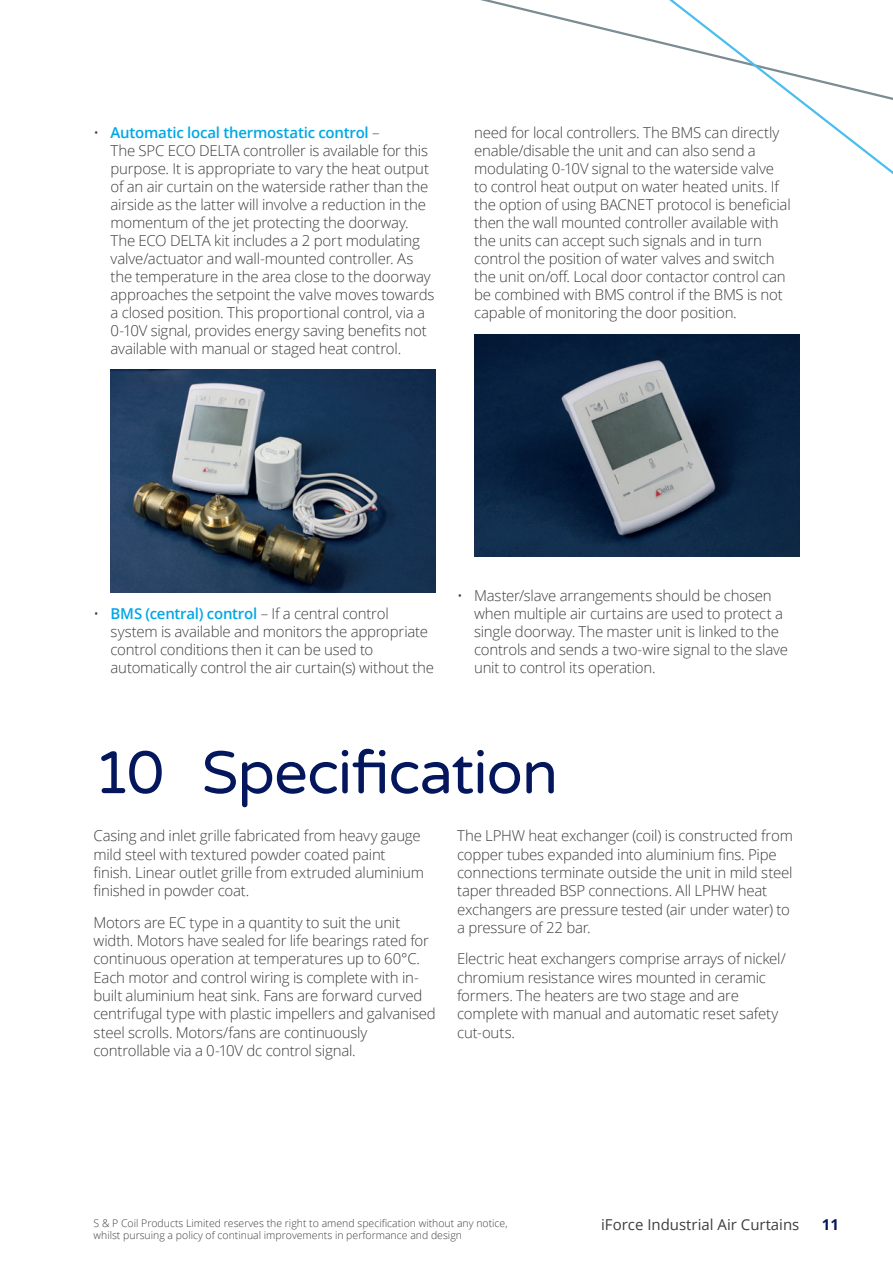
<style>
.page{position:relative;width:893px;height:1263px;background:#fff}
.page>*{position:absolute;margin:0;border:0;box-sizing:border-box;transform-origin:0 0}
.t1{font:60px "Varela Round";letter-spacing:-.02em;color:#04175c}
.t2{font:300 15px/18px "Open Sans";letter-spacing:-.015em;color:#3e3e3f}
.t3{font:15px "Open Sans";color:#3e3e3f}
.t4{font:700 15px "Open Sans";color:#04175c}
.t5{font:300 10.5px "Open Sans";color:#3e3e3f}
.s1{font-weight:600;color:#00a7e5}
</style>
<div class="page">
<svg style="left:567px;top:0;width:326px;height:174px"></svg>
<img style="left:111px;top:370px;width:325px;height:222px">
<img style="left:474px;top:334px;width:325px;height:222px">
<p class="t2" style="left:111px;top:123px;width:325px;text-indent:-17px">• <span class="s1">Automatic local thermostatic control</span> –<br>The SPC ECO DELTA controller is available for this purpose. It is appropriate to vary the heat output of an air curtain on the waterside rather than the airside as the latter will involve a reduction in the momentum of the jet protecting the doorway.<br>The ECO DELTA kit includes a 2 port modulating valve/actuator and wall-mounted controller. As the temperature in the area close to the doorway approaches the setpoint the valve moves towards a closed position. This proportional control, via a 0-10V signal, provides energy saving benefits not available with manual or staged heat control.</p>
<p class="t2" style="left:474px;top:123px;width:318px">need for local controllers. The BMS can directly enable/disable the unit and can also send a modulating 0-10V signal to the waterside valve to control heat output on water heated units. If the option of using BACNET protocol is beneficial then the wall mounted controller available with the units can accept such signals and in turn control the position of water valves and switch the unit on/off. Local door contactor control can be combined with BMS control if the BMS is not capable of monitoring the door position.</p>
<p class="t2" style="left:111px;top:604px;width:325px;text-indent:-17px">• <span class="s1">BMS (central) control</span> – If a central control system is available and monitors the appropriate control conditions then it can be used to automatically control the air curtain(s) without the</p>
<p class="t2" style="left:474px;top:586px;width:315px;text-indent:-17px">• Master/slave arrangements should be chosen when multiple air curtains are used to protect a single doorway. The master unit is linked to the controls and sends a two-wire signal to the slave unit to control its operation.</p>
<h1 class="t1" style="left:94px;top:732px;width:466px">10 Specification</h1>
<p class="t2" style="left:94px;top:826px;width:332px">Casing and inlet grille fabricated from heavy gauge mild steel with textured powder coated paint finish. Linear outlet grille from extruded aluminium finished in powder coat.</p>
<p class="t2" style="left:94px;top:912px;width:344px;line-height:18.5px">Motors are EC type in a quantity to suit the unit width. Motors have sealed for life bearings rated for continuous operation at temperatures up to 60°C.<br>Each motor and control wiring is complete with in&shy;built aluminium heat sink. Fans are forward curved centrifugal type with plastic impellers and galvanised steel scrolls. Motors/fans are continuously controllable via a 0-10V dc control signal.</p>
<p class="t2" style="left:457px;top:826px;width:337px">The LPHW heat exchanger (coil) is constructed from copper tubes expanded into aluminium fins. Pipe connections terminate outside the unit in mild steel taper threaded BSP connections. All LPHW heat exchangers are pressure tested (air under water) to a pressure of 22 bar.</p>
<p class="t2" style="left:457px;top:949px;width:330px;line-height:18.5px">Electric heat exchangers comprise arrays of nickel/ chromium resistance wires mounted in ceramic formers. The heaters are two stage and are complete with manual and automatic reset safety cut-outs.</p>
<p class="t5" style="left:94px;top:1215px;width:416px">S &amp; P Coil Products Limited reserves the right to amend specification without any notice,</p>
<p class="t3" style="left:601px;top:1214px;width:200px">iForce Industrial Air Curtains</p>
<p class="t4" style="left:822px;top:1214px;width:19px">11</p>
<p class="t5" style="left:94px;top:1228px;width:370px">whilst pursuing a policy of continual improvements in performance and design</p>
</div>
